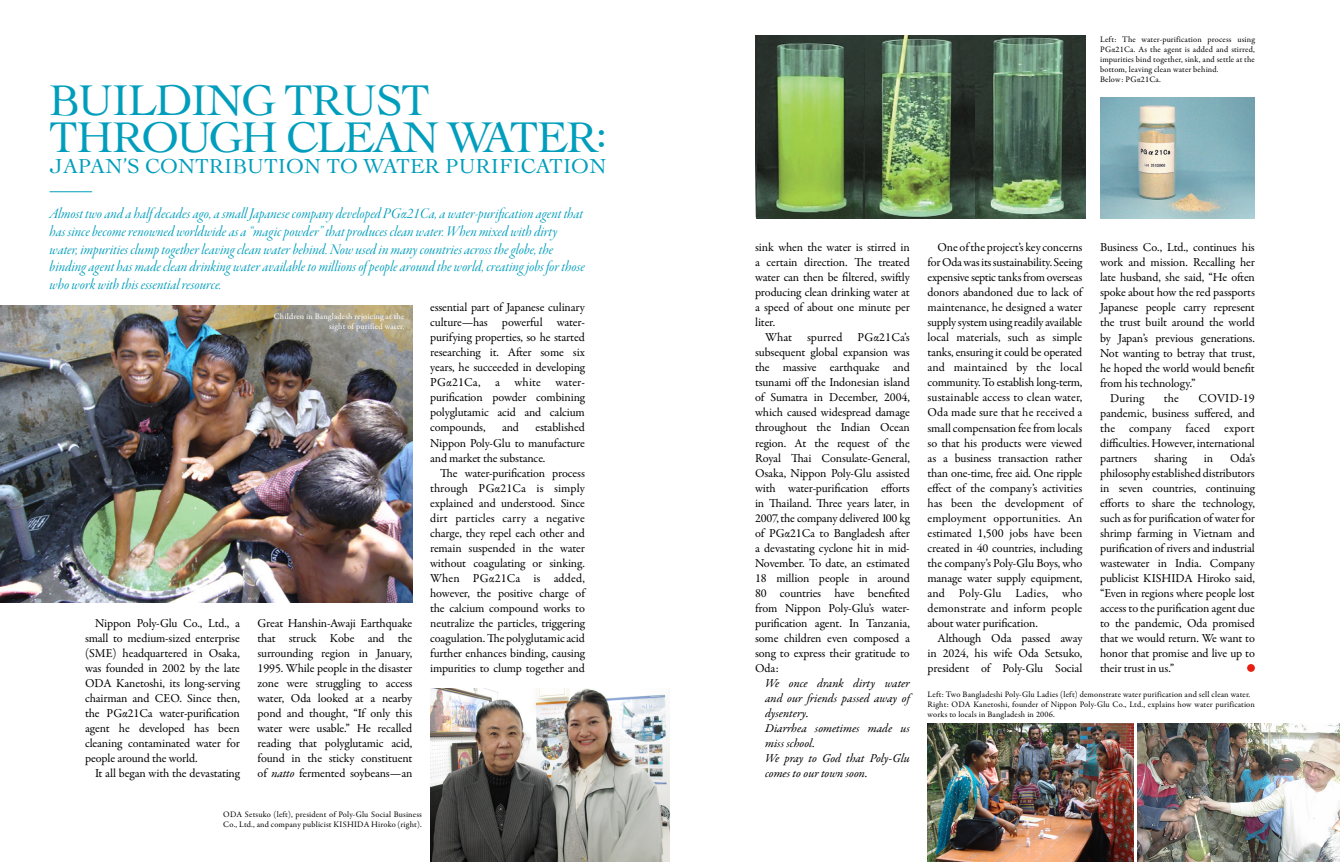
<style>
.page{position:relative;width:1340px;height:862px;background:#fff}
.page>*{position:absolute;margin:0;border:0;box-sizing:border-box;transform-origin:0 0}
.t1{font:45px/37.5px "Cochin";letter-spacing:-.04em;color:#009ebc}
.t2{font:21.25px "Cochin";color:#009ebc}
.t3{font:15.62px/17.8px "Garamond Premr Pro It Disp";color:#009ebc}
.t4{font:12.25px/15px "Garamond Premr Pro";letter-spacing:-.015em;color:#000;text-align:justify}
.t5{font:italic 12.25px/15px "Garamond Premr Pro";letter-spacing:-.005em;color:#000}
.t6{font:8.5px/10px "Garamond Premr Pro";letter-spacing:.02em;color:#000}
.t7{font:8.5px/10px "Garamond Premr Pro";letter-spacing:.02em;color:#fff;text-align:right}
.s1{font-family:"Garamond Premr Pro It 2"}
.s2{font-family:"Garamond Premr Pro It 2";font-style:normal}
</style>
<div class="page">
<svg style="left:1247px;top:663px;width:7px;height:8px"></svg>
<hr style="left:50px;top:191px;width:42px;height:1px;background:#009ebc">
<img style="left:0;top:306px;width:412px;height:295px">
<img style="left:755px;top:35px;width:110px;height:183px">
<img style="left:865px;top:35px;width:110px;height:183px">
<img style="left:1100px;top:97px;width:154px;height:121px">
<img style="left:927px;top:723px;width:206px;height:138px">
<img style="left:430px;top:688px;width:240px;height:173px">
<img style="left:1137px;top:723px;width:202px;height:138px">
<svg style="left:975px;top:35px;width:110px;height:183px;background:#4d6751"></svg>
<p class="t1" style="left:49px;top:79px;width:560px">BUILDING TRUST<br>THROUGH CLEAN WATER:</p>
<p class="t2" style="left:50px;top:151px;width:558px">JAPAN’S CONTRIBUTION TO WATER PURIFICATION</p>
<p class="t3" style="left:50px;top:205px;width:536px">Almost two and a half decades ago, a small Japanese company developed PGα21Ca, a water-purification agent that has since become renowned worldwide as a “magic powder” that produces clean water. When mixed with dirty water, impurities clump together leaving clean water behind. Now used in many countries across the globe, the binding agent has made clean drinking water available to millions of people around the world, creating jobs for those who work with this essential resource.</p>
<p class="t7" style="left:274px;top:311px;width:132px">Children in Bangladesh rejoicing at the sight of purified water.</p>
<p class="t4" style="left:85px;top:615px;width:156px;text-indent:10px">Nippon Poly-Glu Co., Ltd., a small to medium-sized enterprise (SME) headquartered in Osaka, was founded in 2002 by the late ODA Kanetoshi, its long-serving chairman and CEO. Since then, the PGα21Ca water-purification agent he developed has been cleaning contaminated water for people around the world.</p>
<p class="t4" style="left:95px;top:765px;width:146px">It all began with the devastating</p>
<p class="t4" style="left:257px;top:615px;width:156px">Great Hanshin-Awaji Earthquake that struck Kobe and the surrounding region in January, 1995. While people in the disaster zone were struggling to access water, Oda looked at a nearby pond and thought, “If only this water were usable.” He recalled reading that polyglutamic acid, found in the sticky constituent of <span class="s1">natto</span> fermented soybeans—an</p>
<p class="t4" style="left:430px;top:300px;width:156px">essential part of Japanese culinary culture—has powerful water&shy;purifying properties, so he started researching it. After some six years, he succeeded in developing PGα21Ca, a white water&shy;purification powder combining polyglutamic acid and calcium compounds,</p>
<p class="t4" style="left:430px;top:420px;width:156px;text-indent:105px">established Nippon Poly-Glu to manufacture and market the substance.</p>
<p class="t4" style="left:430px;top:465px;width:156px;text-indent:10px">The water-purification process through PGα21Ca is simply explained and understood. Since dirt particles carry a negative charge, they repel each other and remain suspended in the water without coagulating or sinking.<br>When PGα21Ca is added, however, the positive charge of the calcium compound works to neutralize the particles, triggering coagulation. The polyglutamic acid further enhances binding, causing impurities to clump together and</p>
<p class="t4" style="left:502px;top:420px;width:18px">and</p>
<p class="t6" style="left:223px;top:808px;width:200px">ODA Setsuko (left), president of Poly-Glu Social Business<br>Co., Ltd., and company publicist KISHIDA Hiroko (right).</p>
<p class="t6" style="left:1100px;top:34px;width:156px;text-align:justify">Left: The water-purification process using PGα21Ca. As the agent is added and stirred, impurities bind together, sink, and settle at the bottom, leaving clean water behind.</p>
<p class="t6" style="left:1100px;top:74px;width:62px">Below: PGα21Ca.</p>
<p class="t4" style="left:755px;top:240px;width:156px">sink when the water is stirred in a certain direction. The treated water can then be filtered, swiftly producing clean drinking water at a speed of about one minute per liter.</p>
<p class="t4" style="left:755px;top:330px;width:156px;text-indent:10px">What spurred PGα21Ca’s subsequent global expansion was the massive earthquake and tsunami off the Indonesian island of Sumatra in December, 2004, which caused widespread damage throughout the Indian Ocean region. At the request of the Royal Thai Consulate-General, Osaka, Nippon Poly-Glu assisted with water-purification efforts in Thailand. Three years later, in 2007, the company delivered 100 kg of PGα21Ca to Bangladesh after a devastating cyclone hit in mid-November. To date, an estimated 18 million people in around 80 countries have benefited from Nippon Poly-Glu’s water&shy;purification agent. In Tanzania, some children even composed a song to express their gratitude to Oda:</p>
<p class="t5" style="left:765px;top:675px;width:146px;text-align:justify"><span class="s2">We once drank dirty water </span>and our friends passed away of dysentery.</p>
<p class="t5" style="left:765px;top:720px;width:146px">Diarrhea sometimes made us miss school.</p>
<p class="t5" style="left:765px;top:750px;width:146px">We pray to God that Poly-Glu comes to our town soon.</p>
<p class="t4" style="left:927px;top:240px;width:156px;text-indent:10px">One of the project’s key concerns for Oda was its sustainability. Seeing expensive septic tanks from overseas donors abandoned due to lack of maintenance, he designed a water supply system using readily available local materials, such as simple tanks, ensuring it could be operated and maintained by the local community. To establish long-term, sustainable access to clean water, Oda made sure that he received a small compensation fee from locals so that his products were viewed as a business transaction rather than one-time, free aid. One ripple effect of the company’s activities has been the development of employment opportunities. An estimated 1,500 jobs have been created in 40 countries, including the company’s Poly-Glu Boys, who manage water supply equipment, and Poly-Glu Ladies, who demonstrate and inform people about water purification.</p>
<p class="t4" style="left:927px;top:630px;width:156px;text-indent:10px">Although Oda passed away in 2024, his wife Oda Setsuko, president of Poly-Glu Social</p>
<p class="t4" style="left:1100px;top:240px;width:156px">Business Co., Ltd., continues his work and mission. Recalling her late husband, she said, “He often spoke about how the red passports Japanese people carry represent the trust built around the world by Japan’s previous generations.<br>Not wanting to betray that trust, he hoped the world would benefit from his technology.”</p>
<p class="t4" style="left:1110px;top:390px;width:36px">During</p>
<p class="t4" style="left:1163px;top:390px;width:17px">the</p>
<p class="t4" style="left:1100px;top:390px;width:156px;text-indent:98px">COVID-19 pandemic, business suffered, and the company faced export difficulties. However, international partners</p>
<p class="t4" style="left:1100px;top:450px;width:156px;text-indent:130px">Oda’s philosophy established distributors in seven countries, continuing efforts to share the technology, such as for purification of water for shrimp farming in Vietnam and purification of rivers and industrial wastewater in India. Company publicist KISHIDA Hiroko said, “Even in regions where people lost access to the purification agent due to the pandemic, Oda promised that we would return. We want to honor that promise and live up to their trust in us.”</p>
<p class="t4" style="left:1154px;top:450px;width:34px">sharing</p>
<p class="t4" style="left:1203px;top:450px;width:11px">in</p>
<p class="t6" style="left:927px;top:689px;width:324px">Left: Two Bangladeshi Poly-Glu Ladies (left) demonstrate water purification and sell clean water.</p>
<p class="t6" style="left:927px;top:699px;width:329px">Right: ODA Kanetoshi, founder of Nippon Poly-Glu Co., Ltd., explains how water purification works to locals in Bangladesh in 2006.</p>
</div>
